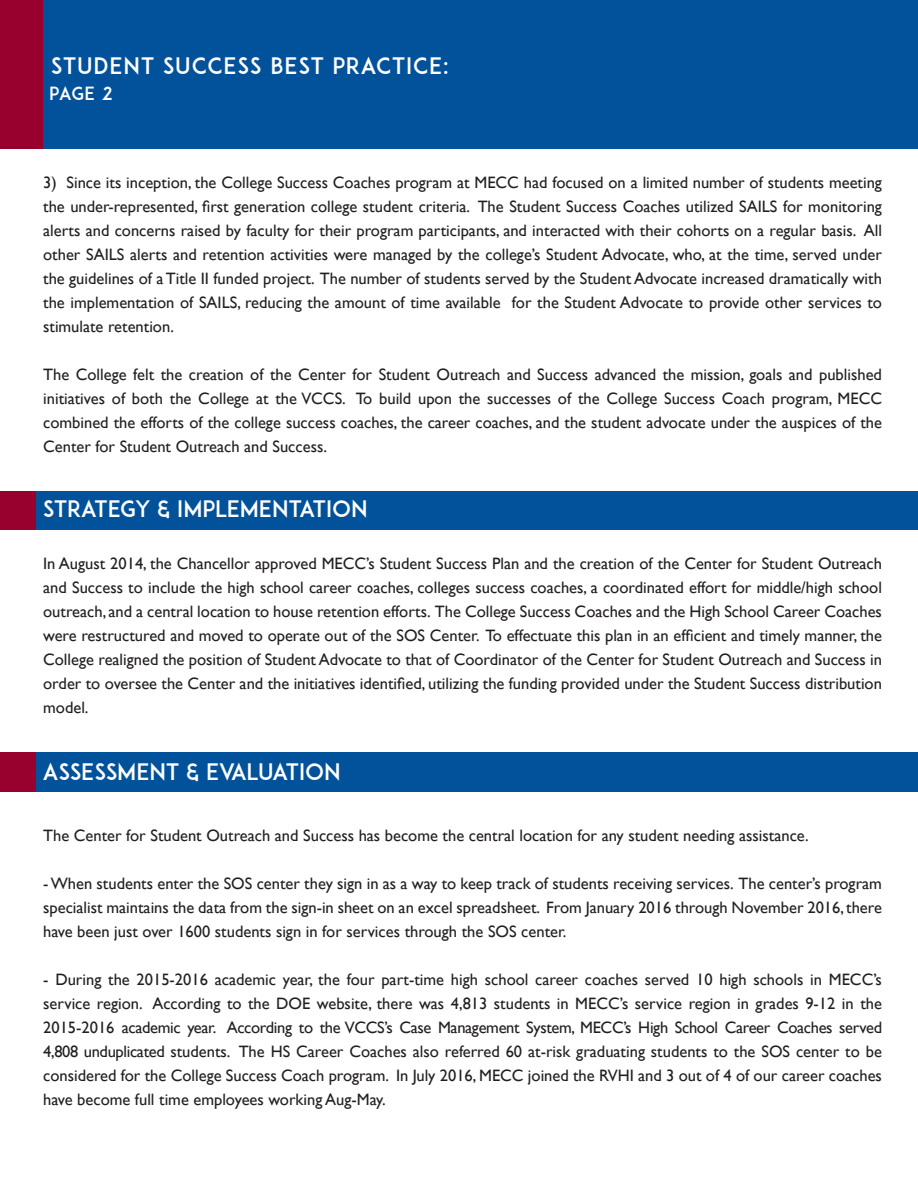
<style>
.page{position:relative;width:918px;height:1188px;background:#fff}
.page>*{position:absolute;margin:0;border:0;box-sizing:border-box;transform-origin:0 0}
.t1{font:22.5px "ADAM.CGPRO";color:#fff}
.t2{font:22.5px "ADAM.CGPRO";letter-spacing:.04em;color:#fff}
.t3{font:18px "ADAM.CGPRO";color:#fff}
.t4{font:16.5px/24px "Gill Sans";color:#231f20;text-align:justify}
</style>
<div class="page">
<div style="left:0;top:0;width:918px;height:148px;background:#01529a"></div>
<div style="left:0;top:0;width:42px;height:148px;background:#98012d"></div>
<div style="left:0;top:752px;width:36px;height:40px;background:#98012d"></div>
<div style="left:36px;top:752px;width:882px;height:40px;background:#01529a"></div>
<hr style="left:917px;top:1024px;width:1px;height:39px;background:#98012d">
<div style="left:0;top:491px;width:36px;height:39px;background:#98012d"></div>
<div style="left:36px;top:491px;width:882px;height:39px;background:#01529a"></div>
<h1 class="t2" style="left:51px;top:53px;width:400px">STUDENT SUCCESS BEST PRACTICE:</h1>
<p class="t3" style="left:49px;top:82px;width:65px">PAGE 2</p>
<p class="t4" style="left:43px;top:170px;width:840px">3) Since its inception, the College Success Coaches program at MECC had focused on a limited number of students meeting the under-represented, first generation college student criteria. The Student Success Coaches utilized SAILS for monitoring alerts and concerns raised by faculty for their program participants, and interacted with their cohorts on a regular basis. All other SAILS alerts and retention activities were managed by the college’s Student Advocate, who, at the time, served under the guidelines of a Title II funded project. The number of students served by the Student Advocate increased dramatically with the implementation of SAILS, reducing the amount of time available for the Student Advocate to provide other services to stimulate retention.</p>
<p class="t4" style="left:43px;top:362px;width:840px">The College felt the creation of the Center for Student Outreach and Success advanced the mission, goals and published initiatives of both the College at the VCCS. To build upon the successes of the College Success Coach program, MECC combined the efforts of the college success coaches, the career coaches, and the student advocate under the auspices of the Center for Student Outreach and Success.</p>
<h1 class="t1" style="left:43px;top:495px;width:327px">STRATEGY &amp; IMPLEMENTATION</h1>
<p class="t4" style="left:43px;top:551px;width:840px">In August 2014, the Chancellor approved MECC’s Student Success Plan and the creation of the Center for Student Outreach and Success to include the high school career coaches, colleges success coaches, a coordinated effort for middle/high school outreach, and a central location to house retention efforts. The College Success Coaches and the High School Career Coaches were restructured and moved to operate out of the SOS Center. To effectuate this plan in an efficient and timely manner, the College realigned the position of Student Advocate to that of Coordinator of the Center for Student Outreach and Success in order to oversee the Center and the initiatives identified, utilizing the funding provided under the Student Success distribution model.</p>
<h1 class="t1" style="left:43px;top:758px;width:300px">ASSESSMENT &amp; EVALUATION</h1>
<p class="t4" style="left:43px;top:823px;width:767px">The Center for Student Outreach and Success has become the central location for any student needing assistance.</p>
<p class="t4" style="left:43px;top:871px;width:840px">- When students enter the SOS center they sign in as a way to keep track of students receiving services. The center’s program specialist maintains the data from the sign-in sheet on an excel spreadsheet. From January 2016 through November 2016, there have been just over 1600 students sign in for services through the SOS center.</p>
<p class="t4" style="left:43px;top:967px;width:840px">- During the 2015-2016 academic year, the four part-time high school career coaches served 10 high schools in MECC’s service region. According to the DOE website, there was 4,813 students in MECC’s service region in grades 9-12 in the 2015-2016 academic year. According to the VCCS’s Case Management System, MECC’s High School Career Coaches served 4,808 unduplicated students. The HS Career Coaches also referred 60 at-risk graduating students to the SOS center to be considered for the College Success Coach program. In July 2016, MECC joined the RVHI and 3 out of 4 of our career coaches have become full time employees working Aug-May.</p>
</div>
